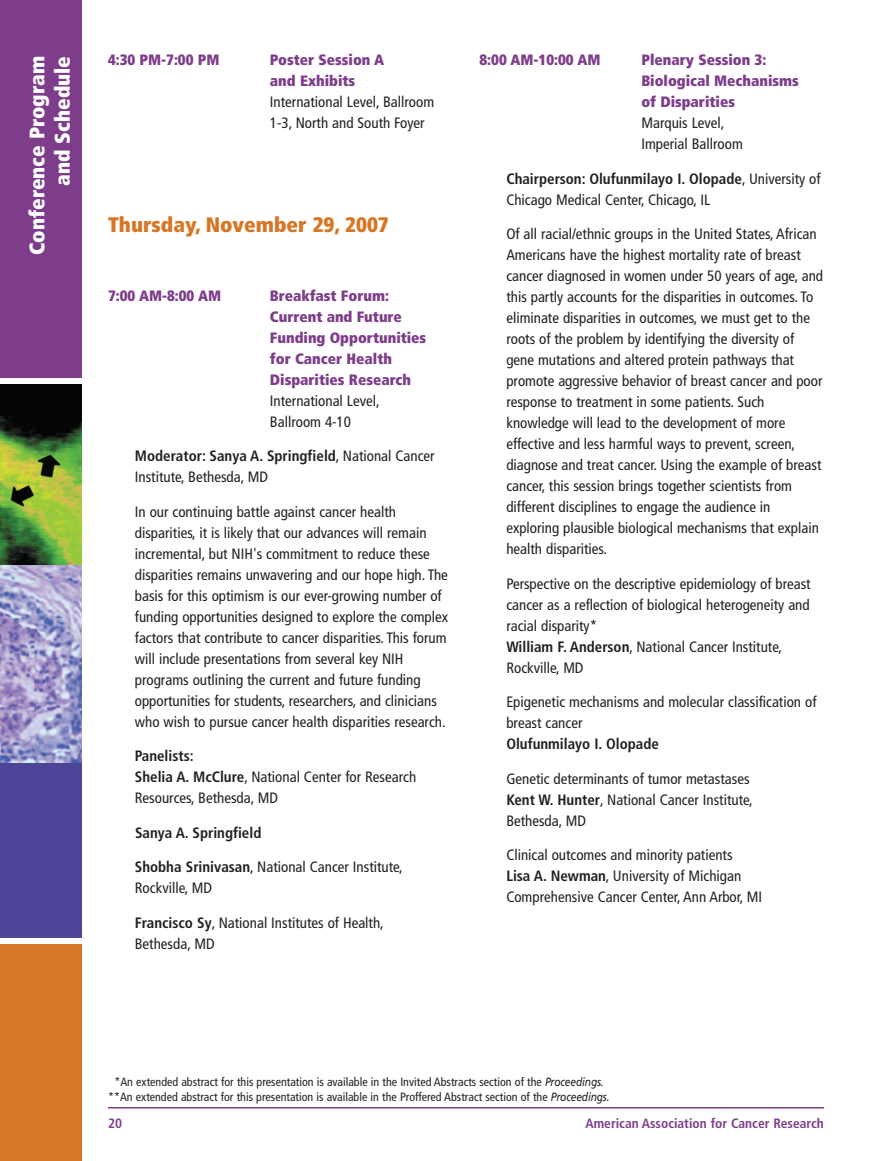
<style>
.page{position:relative;width:878px;height:1161px;background:#fff}
.page>*{position:absolute;margin:0;border:0;box-sizing:border-box;transform-origin:0 0}
.t1{font:900 condensed 21px/25.2px "Frutiger";color:#fff;text-align:right}
.t2{font:900 condensed 21px "Frutiger";color:#d77725}
.t3{font:condensed 15px/21px "Frutiger";color:#231f20}
.t4{font:900 condensed 15px/21px "Frutiger";color:#7e3d8b}
.t5{font:700 condensed 15px "Frutiger";color:#231f20}
.t6{font:700 condensed 13.5px "Frutiger";color:#7e3d8b}
.t7{font:condensed 12px/14.4px "Frutiger";color:#231f20;text-align:center}
.s1{font-weight:700}
.s2{font-style:italic;font-stretch:normal}
</style>
<div class="page">
<hr style="left:108px;top:1107px;width:716px;height:1px;background:#7e3d8b">
<div style="left:0;top:0;width:81px;height:378px;background:#7e3d8b"></div>
<div style="left:0;top:385px;width:81px;height:553px;background:#4d4597"></div>
<div style="left:0;top:945px;width:81px;height:216px;background:#d77725"></div>
<img style="left:0;top:385px;width:81px;height:181px">
<svg style="left:0;top:566px;width:81px;height:197px;background:#a4a0cd"></svg>
<h1 class="t1" style="left:26px;top:255px;width:201px;rotate:-90deg">Conference Program and Schedule</h1>
<p class="t4" style="left:108px;top:51px;width:113px">4:30 PM-7:00 PM</p>
<p class="t4" style="left:270px;top:51px;width:116px">Poster Session A and Exhibits</p>
<p class="t3" style="left:270px;top:93px;width:166px">International Level, Ballroom<br>1-3, North and South Foyer</p>
<h1 class="t2" style="left:108px;top:216px;width:282px">Thursday, November 29, 2007</h1>
<p class="t4" style="left:108px;top:286px;width:115px">7:00 AM-8:00 AM</p>
<p class="t4" style="left:270px;top:286px;width:158px">Breakfast Forum:<br>Current and Future<br>Funding Opportunities for Cancer Health<br>Disparities Research</p>
<p class="t3" style="left:270px;top:391px;width:111px">International Level,<br>Ballroom 4-10</p>
<p class="t3" style="left:135px;top:447px;width:301px"><span class="s1">Moderator: Sanya A. Springfield</span>, National Cancer<br>Institute, Bethesda, MD</p>
<p class="t3" style="left:135px;top:502px;width:315px">In our continuing battle against cancer health disparities, it is likely that our advances will remain incremental, but NIH's commitment to reduce these disparities remains unwavering and our hope high. The basis for this optimism is our ever-growing number of funding opportunities designed to explore the complex factors that contribute to cancer disparities. This forum will include presentations from several key NIH programs outlining the current and future funding opportunities for students, researchers, and clinicians who wish to pursue cancer health disparities research.</p>
<p class="t3" style="left:135px;top:747px;width:283px"><span class="s1">Panelists:<br>Shelia A. McClure</span>, National Center for Research<br>Resources, Bethesda, MD</p>
<p class="t5" style="left:135px;top:826px;width:128px">Sanya A. Springfield</p>
<p class="t3" style="left:135px;top:858px;width:269px"><span class="s1">Shobha Srinivasan</span>, National Cancer Institute,<br>Rockville, MD</p>
<p class="t3" style="left:135px;top:913px;width:250px"><span class="s1">Francisco Sy</span>, National Institutes of Health,<br>Bethesda, MD</p>
<p class="t4" style="left:479px;top:51px;width:122px">8:00 AM-10:00 AM</p>
<p class="t4" style="left:641px;top:51px;width:159px">Plenary Session 3:<br>Biological Mechanisms of Disparities</p>
<p class="t3" style="left:641px;top:114px;width:103px">Marquis Level,<br>Imperial Ballroom</p>
<p class="t3" style="left:506px;top:169px;width:316px"><span class="s1">Chairperson: Olufunmilayo I. Olopade</span>, University of<br>Chicago Medical Center, Chicago, IL</p>
<p class="t3" style="left:506px;top:225px;width:318px">Of all racial/ethnic groups in the United States, African Americans have the highest mortality rate of breast cancer diagnosed in women under 50 years of age, and this partly accounts for the disparities in outcomes. To eliminate disparities in outcomes, we must get to the roots of the problem by identifying the diversity of gene mutations and altered protein pathways that promote aggressive behavior of breast cancer and poor response to treatment in some patients. Such knowledge will lead to the development of more effective and less harmful ways to prevent, screen, diagnose and treat cancer. Using the example of breast cancer, this session brings together scientists from different disciplines to engage the audience in exploring plausible biological mechanisms that explain health disparities.</p>
<p class="t3" style="left:506px;top:574px;width:306px">Perspective on the descriptive epidemiology of breast cancer as a reflection of biological heterogeneity and racial disparity*<br><span class="s1">William F. Anderson</span>, National Cancer Institute, Rockville, MD</p>
<p class="t3" style="left:506px;top:693px;width:312px">Epigenetic mechanisms and molecular classification of breast cancer</p>
<p class="t5" style="left:506px;top:738px;width:154px">Olufunmilayo I. Olopade</p>
<p class="t3" style="left:506px;top:769px;width:248px">Genetic determinants of tumor metastases<br><span class="s1">Kent W. Hunter</span>, National Cancer Institute,<br>Bethesda, MD</p>
<p class="t3" style="left:506px;top:846px;width:257px">Clinical outcomes and minority patients<br><span class="s1">Lisa A. Newman</span>, University of Michigan<br>Comprehensive Cancer Center, Ann Arbor, MI</p>
<p class="t7" style="left:108px;top:1076px;width:503px">*An extended abstract for this presentation is available in the Invited Abstracts section of the <span class="s2">Proceedings. </span>**An extended abstract for this presentation is available in the Proffered Abstract section of the <span class="s2">Proceedings.</span></p>
<p class="t6" style="left:108px;top:1118px;width:16px">20</p>
<p class="t6" style="left:585px;top:1118px;width:240px">American Association for Cancer Research</p>
</div>
